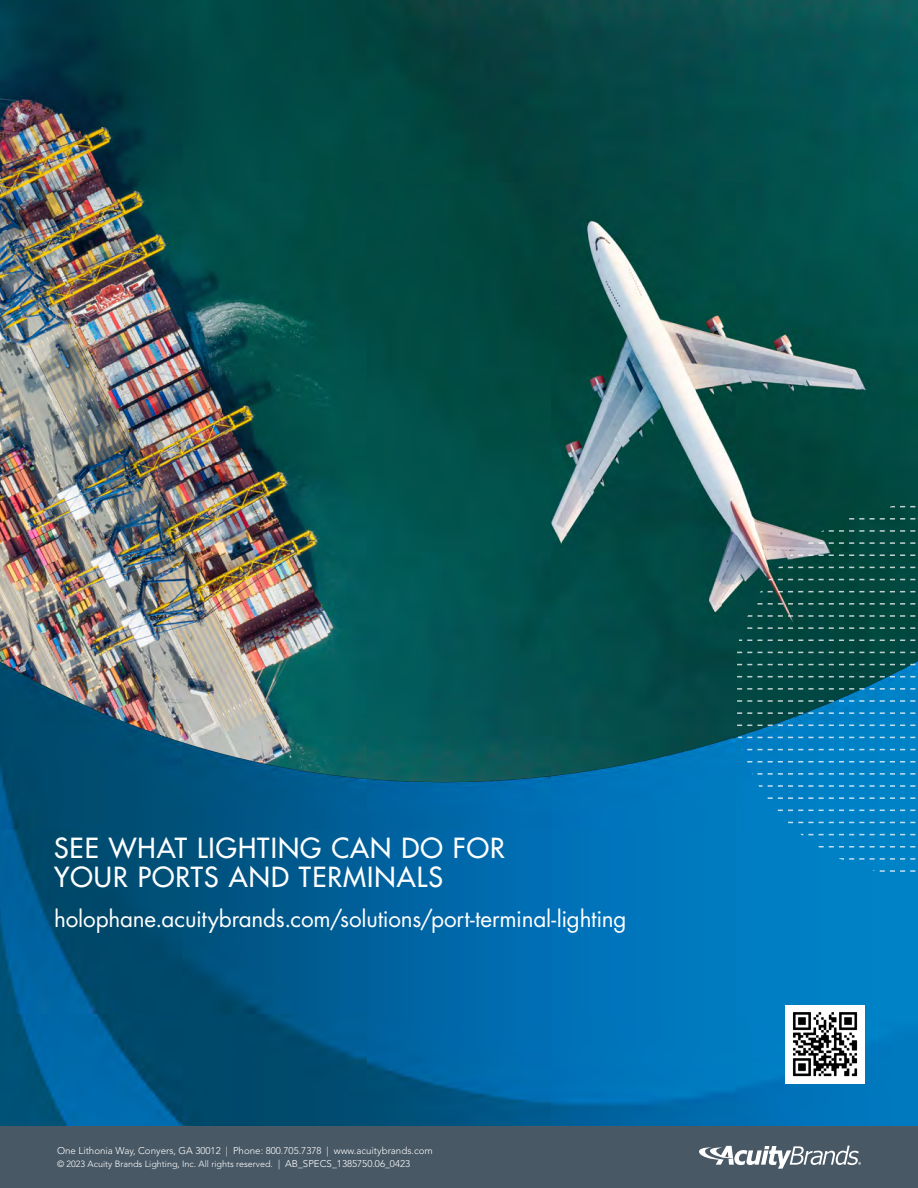
<style>
.page{position:relative;width:918px;height:1188px;background:#fff}
.page>*{position:absolute;margin:0;border:0;box-sizing:border-box;transform-origin:0 0}
.t1{font:500 27px/28.5px "Futura Std";letter-spacing:.04em;color:#fff}
.t2{font:22.5px "Futura Std";letter-spacing:-.01em;color:#fff}
.t3{font:300 9.75px "Avenir LT Std";color:#fff}
.t4{font:300 9px "Avenir LT Std";color:#fff}
.s1{font-size:9.75px}
</style>
<div class="page">
<img style="left:0;top:0;width:918px;height:646px">
<img style="left:0;top:646px;width:918px;height:480px">
<div style="left:0;top:1126px;width:918px;height:62px;background:#485865"></div>
<svg style="left:699px;top:1146px;width:162px;height:23px"></svg>
<svg style="left:757px;top:603px;width:56px;height:2px"></svg>
<svg style="left:819px;top:603px;width:45px;height:2px"></svg>
<svg style="left:870px;top:603px;width:48px;height:2px"></svg>
<svg style="left:747px;top:627px;width:66px;height:2px"></svg>
<svg style="left:819px;top:627px;width:45px;height:2px"></svg>
<svg style="left:870px;top:627px;width:48px;height:2px"></svg>
<svg style="left:739px;top:640px;width:179px;height:1px"></svg>
<svg style="left:737px;top:652px;width:76px;height:1px"></svg>
<svg style="left:819px;top:652px;width:45px;height:1px"></svg>
<svg style="left:870px;top:652px;width:48px;height:1px"></svg>
<svg style="left:737px;top:676px;width:76px;height:1px"></svg>
<svg style="left:819px;top:676px;width:45px;height:1px"></svg>
<svg style="left:870px;top:676px;width:48px;height:1px"></svg>
<svg style="left:737px;top:700px;width:76px;height:2px"></svg>
<svg style="left:819px;top:700px;width:45px;height:2px"></svg>
<svg style="left:870px;top:700px;width:48px;height:2px"></svg>
<svg style="left:737px;top:664px;width:76px;height:1px"></svg>
<svg style="left:819px;top:664px;width:45px;height:1px"></svg>
<svg style="left:870px;top:664px;width:48px;height:1px"></svg>
<svg style="left:737px;top:688px;width:181px;height:2px"></svg>
<svg style="left:737px;top:712px;width:76px;height:2px"></svg>
<svg style="left:819px;top:712px;width:45px;height:2px"></svg>
<svg style="left:870px;top:712px;width:48px;height:2px"></svg>
<svg style="left:737px;top:725px;width:76px;height:1px"></svg>
<svg style="left:819px;top:725px;width:45px;height:1px"></svg>
<svg style="left:870px;top:725px;width:48px;height:1px"></svg>
<svg style="left:738px;top:737px;width:180px;height:1px"></svg>
<svg style="left:884px;top:506px;width:34px;height:1px"></svg>
<svg style="left:844px;top:518px;width:74px;height:2px"></svg>
<svg style="left:803px;top:542px;width:115px;height:2px"></svg>
<svg style="left:778px;top:567px;width:140px;height:1px"></svg>
<svg style="left:821px;top:530px;width:97px;height:2px"></svg>
<svg style="left:789px;top:554px;width:129px;height:2px"></svg>
<svg style="left:768px;top:579px;width:150px;height:1px"></svg>
<svg style="left:760px;top:591px;width:158px;height:1px"></svg>
<svg style="left:747px;top:615px;width:171px;height:2px"></svg>
<svg style="left:741px;top:749px;width:177px;height:1px"></svg>
<svg style="left:747px;top:761px;width:66px;height:1px"></svg>
<svg style="left:819px;top:761px;width:45px;height:1px"></svg>
<svg style="left:870px;top:761px;width:48px;height:1px"></svg>
<svg style="left:751px;top:773px;width:167px;height:2px"></svg>
<svg style="left:758px;top:785px;width:160px;height:2px"></svg>
<svg style="left:768px;top:797px;width:45px;height:2px"></svg>
<svg style="left:819px;top:797px;width:45px;height:2px"></svg>
<svg style="left:870px;top:797px;width:48px;height:2px"></svg>
<svg style="left:778px;top:810px;width:35px;height:1px"></svg>
<svg style="left:819px;top:810px;width:45px;height:1px"></svg>
<svg style="left:870px;top:810px;width:48px;height:1px"></svg>
<svg style="left:788px;top:822px;width:130px;height:1px"></svg>
<svg style="left:800px;top:834px;width:118px;height:1px"></svg>
<svg style="left:819px;top:846px;width:99px;height:2px"></svg>
<svg style="left:839px;top:858px;width:79px;height:2px"></svg>
<svg style="left:871px;top:870px;width:47px;height:2px"></svg>
<img style="left:785px;top:1005px;width:79px;height:79px">
<h1 class="t1" style="left:54px;top:834px;width:452px">SEE WHAT LIGHTING CAN DO FOR<br>YOUR PORTS AND TERMINALS</h1>
<h2 class="t2" style="left:54px;top:904px;width:574px">holophane.acuitybrands.com/solutions/port-terminal-lighting</h2>
<p class="t3" style="left:57px;top:1145px;width:377px">One Lithonia Way, Conyers, GA 30012 | Phone: 800.705.7378 | www.acuitybrands.com</p>
<p class="t4" style="left:57px;top:1159px;width:355px">© 2023 Acuity Brands Lighting, Inc. All rights reserved. <span class="s1">| AB_SPECS_1385750.06_0423</span></p>
</div>
